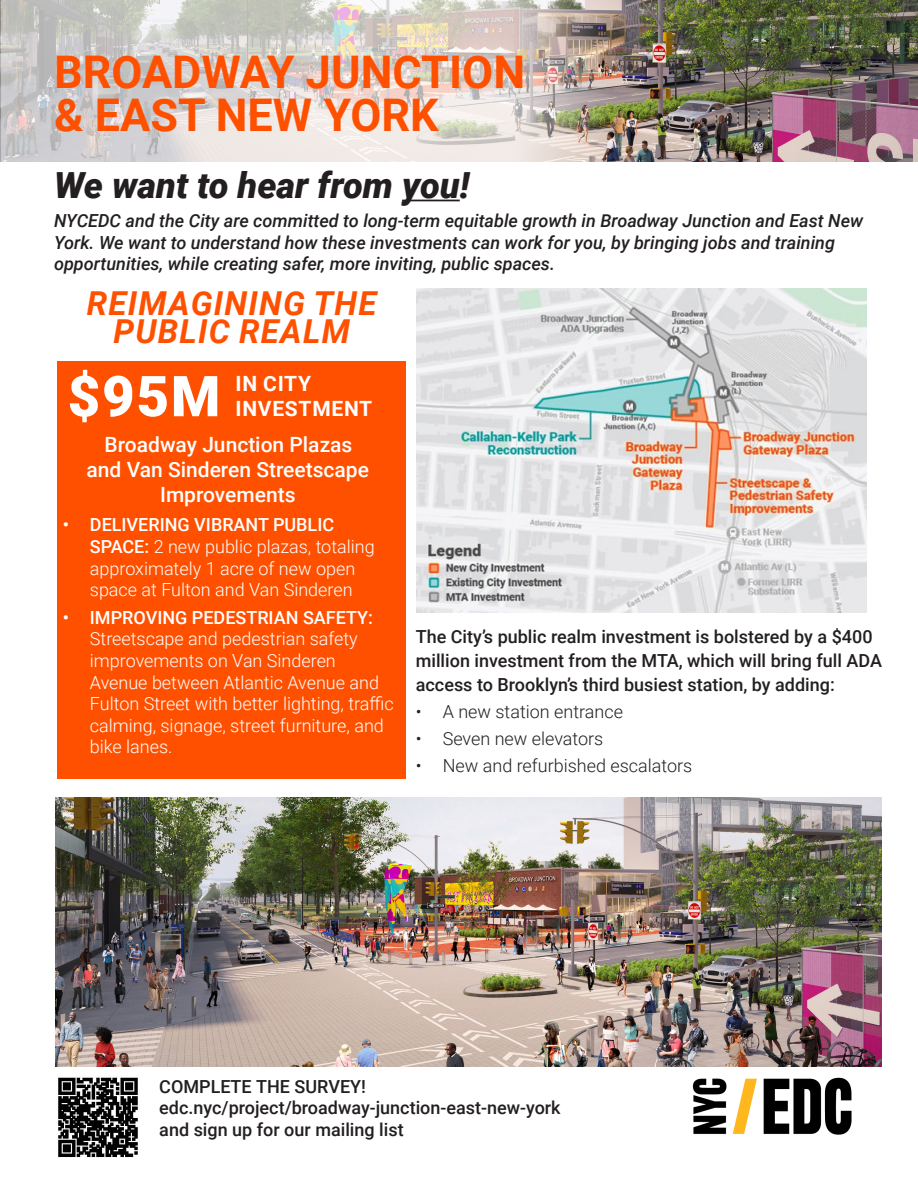
<style>
.page{position:relative;width:918px;height:1188px;background:#fff}
.page>*{position:absolute;margin:0;border:0;box-sizing:border-box;transform-origin:0 0}
.t1{font:900 56.4px "Roboto";color:#fff}
.t2{font:700 45px/43.5px "Roboto";color:#ff5000}
.t3{font:italic 900 36px "Roboto";color:#231f20}
.t4{font:italic 700 33px/28.5px "Roboto";letter-spacing:.035em;color:#ff5000;text-align:center}
.t5{font:500 21px/25.2px "Roboto";color:#fff;text-align:center}
.t6{font:700 21px/25.2px "Roboto";letter-spacing:.035em;color:#fff}
.t7{font:300 18px/21.6px "Roboto";color:#fff}
.t8{font:500 18px/21.6px "Roboto";color:#231f20}
.t9{font:italic 500 18px/21.6px "Roboto";color:#231f20}
.t10{font:300 18px "Roboto";color:#231f20}
.s1{font-weight:500}
</style>
<div class="page">
<img style="left:0;top:0;width:918px;height:162px">
<img style="left:692px;top:1077px;width:160px;height:58px">
<hr style="left:402px;top:200px;width:58px;height:1px;background:#231f20">
<img style="left:416px;top:289px;width:450px;height:324px">
<div style="left:57px;top:361px;width:349px;height:418px;background:#ff5000"></div>
<img style="left:55px;top:797px;width:827px;height:270px">
<img style="left:58px;top:1077px;width:80px;height:80px">
<p class="t2" style="left:54px;top:48px;width:473px">BROADWAY JUNCTION &amp; EAST NEW YORK</p>
<p class="t3" style="left:54px;top:160px;width:417px">We want to hear from you!</p>
<p class="t9" style="left:54px;top:209px;width:811px">NYCEDC and the City are committed to long-term equitable growth in Broadway Junction and East New<br>York. We want to understand how these investments can work for you, by bringing jobs and training opportunities, while creating safer, more inviting, public spaces.</p>
<p class="t4" style="left:87px;top:288px;width:291px">REIMAGINING THE<br>PUBLIC REALM</p>
<p class="t1" style="left:68px;top:357px;width:154px">$95M</p>
<p class="t6" style="left:236px;top:370px;width:138px">IN CITY<br>INVESTMENT</p>
<p class="t5" style="left:87px;top:431px;width:284px">Broadway Junction Plazas and Van Sinderen Streetscape<br>Improvements</p>
<p class="t7" style="left:90px;top:514px;width:286px;text-indent:-27px"><span class="s1">• DELIVERING VIBRANT PUBLIC<br>SPACE:</span> 2 new public plazas, totaling approximately 1 acre of new open space at Fulton and Van Sinderen</p>
<p class="t7" style="left:90px;top:606px;width:305px;text-indent:-27px"><span class="s1">• IMPROVING PEDESTRIAN SAFETY:<br></span>Streetscape and pedestrian safety improvements on Van Sinderen<br>Avenue between Atlantic Avenue and<br>Fulton Street with better lighting, traffic calming, signage, street furniture, and bike lanes.</p>
<p class="t8" style="left:416px;top:624px;width:468px;line-height:24px">The City’s public realm investment is bolstered by a $400 million investment from the MTA, which will bring full ADA access to Brooklyn’s third busiest station, by adding:</p>
<p class="t10" style="left:416px;top:699px;width:209px">• A new station entrance</p>
<p class="t10" style="left:416px;top:726px;width:189px">• Seven new elevators</p>
<p class="t10" style="left:416px;top:753px;width:278px">• New and refurbished escalators</p>
<p class="t8" style="left:159px;top:1075px;width:403px">COMPLETE THE SURVEY! edc.nyc/project/broadway-junction-east-new-york and sign up for our mailing list</p>
</div>
